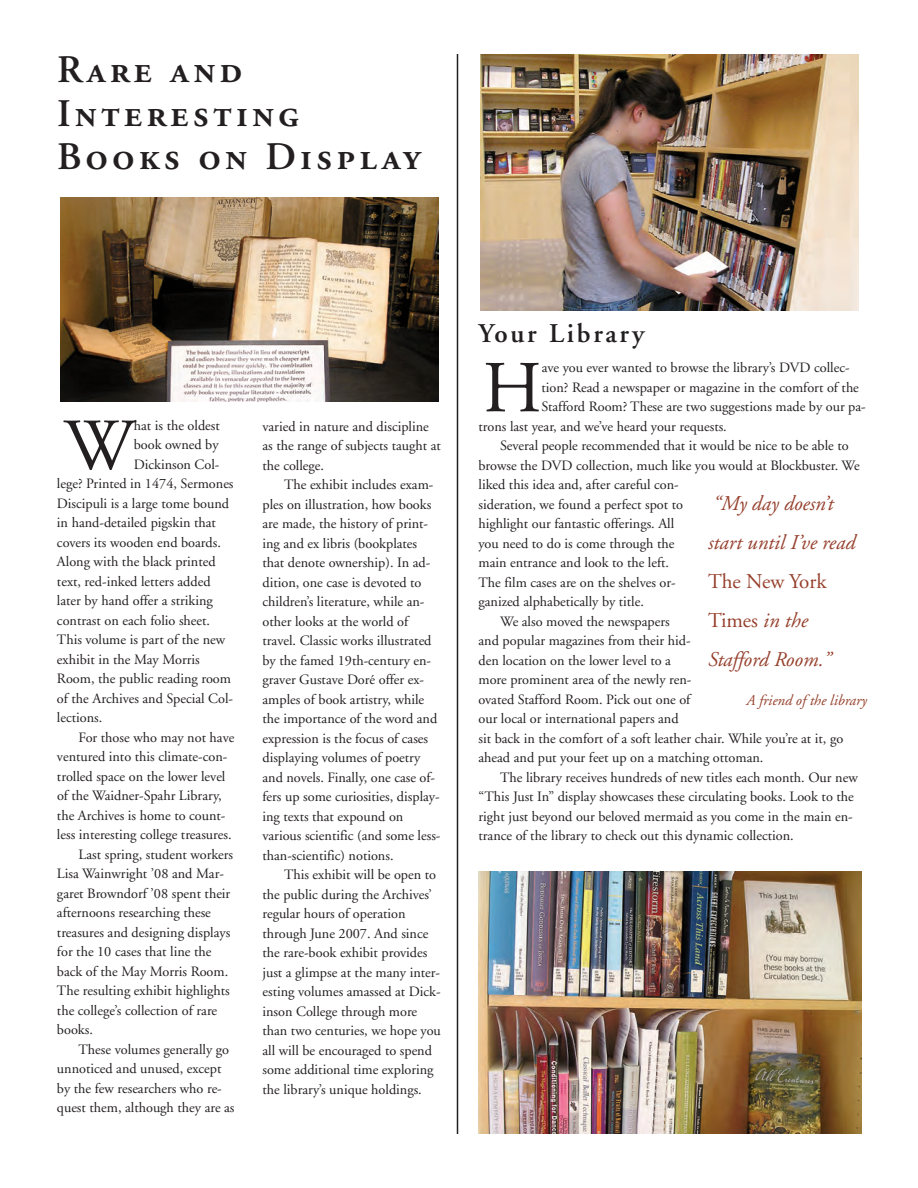
<style>
.page{position:relative;width:918px;height:1188px;background:#fff}
.page>*{position:absolute;margin:0;border:0;box-sizing:border-box;transform-origin:0 0}
.t1{font:73.05px "Adobe Garamond";color:#231f20}
.t2{font:39px/43.5px "Adobe Garamond Semibold SC";letter-spacing:.105em;color:#231f20}
.t3{font:600 27px "Adobe Garamond";letter-spacing:.1em;color:#231f20}
.t4{font:21px/39px "Adobe Garamond Italic Os F";color:#96402c}
.t5{font:21px/39px "Adobe Garamond";color:#96402c}
.t6{font:15px "Adobe Garamond Italic Os F";color:#96402c}
.t7{font:14.25px/19.5px "Adobe Garamond";color:#231f20}
.s1{font-family:"Adobe Garamond Italic Os F"}
</style>
<div class="page">
<hr style="left:457px;top:54px;width:1px;height:1080px;background:#231f20">
<div style="left:57px;top:197px;width:385px;height:204px;background:linear-gradient(to bottom,#fff,#fff)"></div>
<img style="left:61px;top:197px;width:377px;height:204px">
<img style="left:478px;top:872px;width:383px;height:262px">
<img style="left:481px;top:54px;width:378px;height:256px">
<h2 class="t2" style="left:57px;top:51px;width:366px">Rare and<br>Interesting<br>Books on Display</h2>
<p class="t7" style="left:134px;top:417px;width:87px">hat is the oldest</p>
<p class="t7" style="left:134px;top:436px;width:86px">book owned by</p>
<p class="t7" style="left:134px;top:456px;width:87px">Dickinson Col-</p>
<p class="t7" style="left:57px;top:475px;width:178px">lege? Printed in 1474, Sermones</p>
<p class="t7" style="left:57px;top:495px;width:174px">Discipuli is a large tome bound</p>
<p class="t7" style="left:57px;top:514px;width:160px">in hand-detailed pigskin that</p>
<p class="t7" style="left:57px;top:534px;width:165px">covers its wooden end boards.</p>
<p class="t7" style="left:57px;top:553px;width:160px">Along with the black printed</p>
<p class="t7" style="left:57px;top:573px;width:155px">text, red-inked letters added</p>
<p class="t7" style="left:57px;top:592px;width:157px">later by hand offer a striking</p>
<p class="t7" style="left:57px;top:612px;width:155px">contrast on each folio sheet.</p>
<p class="t7" style="left:57px;top:631px;width:170px">This volume is part of the new</p>
<p class="t7" style="left:57px;top:651px;width:144px">exhibit in the May Morris</p>
<p class="t7" style="left:57px;top:670px;width:176px">Room, the public reading room</p>
<p class="t7" style="left:57px;top:690px;width:178px">of the Archives and Special Col-</p>
<p class="t7" style="left:57px;top:709px;width:47px">lections.</p>
<p class="t7" style="left:79px;top:729px;width:157px">For those who may not have</p>
<p class="t7" style="left:57px;top:748px;width:172px">ventured into this climate-con-</p>
<p class="t7" style="left:57px;top:768px;width:170px">trolled space on the lower level</p>
<p class="t7" style="left:57px;top:787px;width:166px">of the Waidner-Spahr Library,</p>
<p class="t7" style="left:57px;top:807px;width:170px">the Archives is home to count-</p>
<p class="t7" style="left:57px;top:826px;width:176px">less interesting college treasures.</p>
<p class="t7" style="left:79px;top:846px;width:156px">Last spring, student workers</p>
<p class="t7" style="left:57px;top:865px;width:169px">Lisa Wainwright ’08 and Mar-</p>
<p class="t7" style="left:57px;top:885px;width:175px">garet Browndorf ’08 spent their</p>
<p class="t7" style="left:57px;top:904px;width:155px">afternoons researching these</p>
<p class="t7" style="left:57px;top:924px;width:175px">treasures and designing displays</p>
<p class="t7" style="left:57px;top:943px;width:156px">for the 10 cases that line the</p>
<p class="t7" style="left:57px;top:963px;width:173px">back of the May Morris Room.</p>
<p class="t7" style="left:57px;top:982px;width:174px">The resulting exhibit highlights</p>
<p class="t7" style="left:57px;top:1002px;width:162px">the college’s collection of rare</p>
<p class="t7" style="left:57px;top:1021px;width:37px">books.</p>
<p class="t7" style="left:79px;top:1041px;width:152px">These volumes generally go</p>
<p class="t7" style="left:57px;top:1060px;width:166px">unnoticed and unused, except</p>
<p class="t7" style="left:57px;top:1080px;width:166px">by the few researchers who re-</p>
<p class="t7" style="left:57px;top:1099px;width:179px">quest them, although they are as</p>
<h1 class="t1" style="left:64px;top:417px;width:72px">W</h1>
<p class="t7" style="left:262px;top:418px;width:180px">varied in nature and discipline as the range of subjects taught at the college.</p>
<p class="t7" style="left:262px;top:476px;width:180px;text-indent:22px">The exhibit includes exam&shy;ples on illustration, how books are made, the history of print&shy;ing and ex libris (bookplates that denote ownership). In ad&shy;dition, one case is devoted to children’s literature, while an&shy;other looks at the world of travel. Classic works illustrated by the famed 19th-century en&shy;graver Gustave Doré offer ex&shy;amples of book artistry, while the importance of the word and expression is the focus of cases displaying volumes of poetry and novels. Finally, one case of&shy;fers up some curiosities, display&shy;ing texts that expound on various scientific (and some less&shy;than-scientific) notions.</p>
<p class="t7" style="left:262px;top:866px;width:180px;text-indent:22px">This exhibit will be open to the public during the Archives’ regular hours of operation through June 2007. And since the rare-book exhibit provides just a glimpse at the many inter&shy;esting volumes amassed at Dick&shy;inson College through more than two centuries, we hope you all will be encouraged to spend some additional time exploring the library’s unique holdings.</p>
<h3 class="t3" style="left:478px;top:323px;width:167px">Your Library</h3>
<h1 class="t1" style="left:483px;top:359px;width:60px">H</h1>
<p class="t7" style="left:542px;top:359px;width:309px">ave you ever wanted to browse the library’s DVD collec-</p>
<p class="t7" style="left:542px;top:379px;width:319px">tion? Read a newspaper or magazine in the comfort of the</p>
<p class="t7" style="left:542px;top:398px;width:326px">Stafford Room? These are two suggestions made by our pa-</p>
<p class="t7" style="left:478px;top:418px;width:250px">trons last year, and we’ve heard your requests.</p>
<p class="t7" style="left:500px;top:437px;width:350px">Several people recommended that it would be nice to be able to</p>
<p class="t7" style="left:479px;top:457px;width:383px">browse the DVD collection, much like you would at Blockbuster. We</p>
<p class="t7" style="left:478px;top:476px;width:202px">liked this idea and, after careful con-</p>
<p class="t7" style="left:478px;top:496px;width:206px">sideration, we found a perfect spot to</p>
<p class="t7" style="left:478px;top:515px;width:197px">highlight our fantastic offerings. All</p>
<p class="t7" style="left:478px;top:535px;width:197px">you need to do is come through the</p>
<p class="t7" style="left:478px;top:554px;width:192px">main entrance and look to the left.</p>
<p class="t7" style="left:478px;top:574px;width:199px">The film cases are on the shelves or-</p>
<p class="t7" style="left:478px;top:593px;width:167px">ganized alphabetically by title.</p>
<p class="t7" style="left:500px;top:613px;width:171px">We also moved the newspapers</p>
<p class="t7" style="left:478px;top:632px;width:214px">and popular magazines from their hid-</p>
<p class="t7" style="left:478px;top:652px;width:194px">den location on the lower level to a</p>
<p class="t7" style="left:478px;top:671px;width:214px">more prominent area of the newly ren-</p>
<p class="t7" style="left:478px;top:691px;width:213px">ovated Stafford Room. Pick out one of</p>
<p class="t7" style="left:478px;top:710px;width:202px">our local or international papers and</p>
<p class="t7" style="left:478px;top:730px;width:366px">sit back in the comfort of a soft leather chair. While you’re at it, go</p>
<p class="t7" style="left:478px;top:749px;width:287px">ahead and put your feet up on a matching ottoman.</p>
<p class="t7" style="left:500px;top:769px;width:359px">The library receives hundreds of new titles each month. Our new</p>
<p class="t7" style="left:478px;top:788px;width:377px">“This Just In” display showcases these circulating books. Look to the</p>
<p class="t7" style="left:478px;top:808px;width:376px">right just beyond our beloved mermaid as you come in the main en-</p>
<p class="t7" style="left:478px;top:827px;width:317px">trance of the library to check out this dynamic collection.</p>
<h3 class="t4" style="left:708px;top:486px;width:149px">“My day doesn’t start until I’ve read</h3>
<h3 class="t5" style="left:708px;top:564px;width:120px">The New York<br>Times <span class="s1">in the</span></h3>
<h3 class="t4" style="left:708px;top:642px;width:125px">Stafford Room.”</h3>
<p class="t6" style="left:747px;top:694px;width:122px">A friend of the library</p>
</div>
